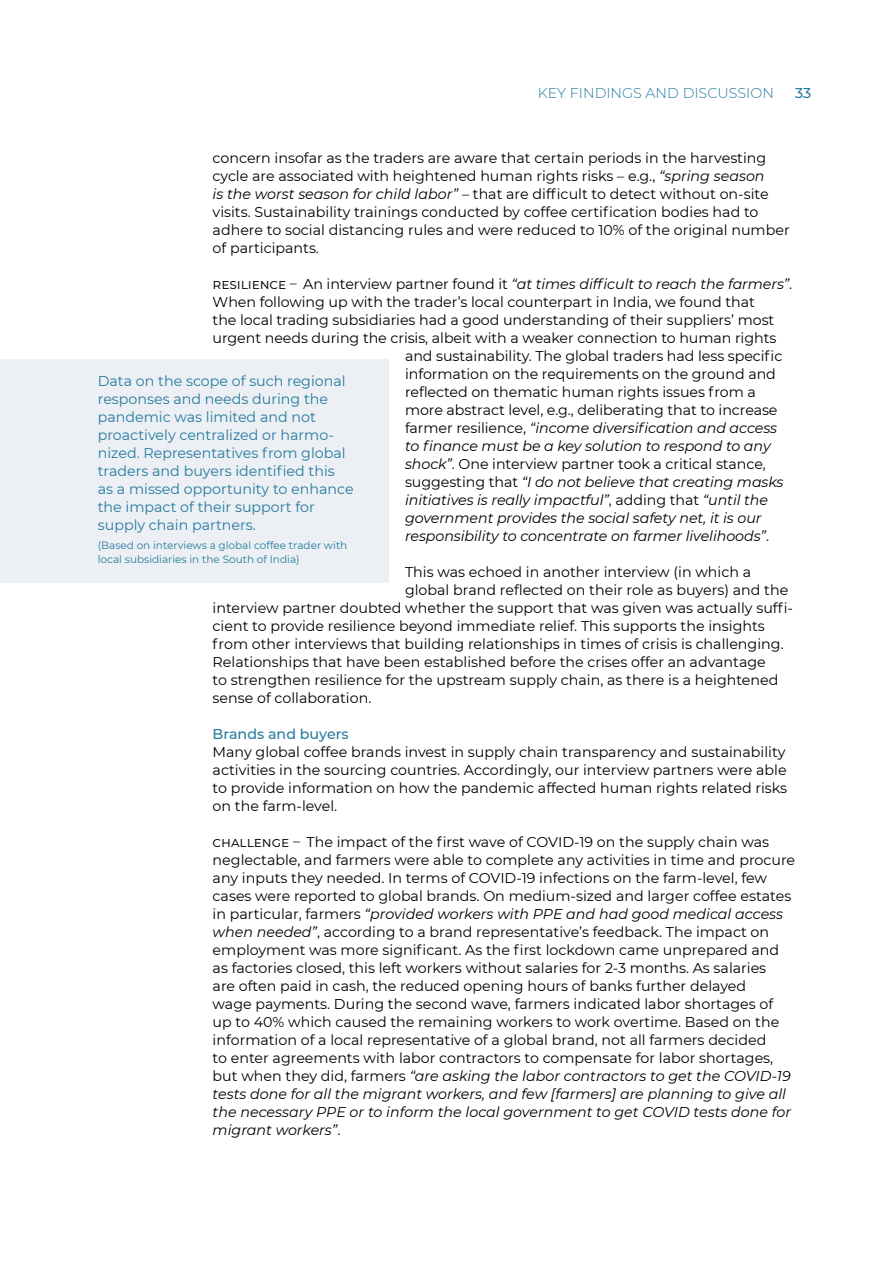
<style>
.page{position:relative;width:893px;height:1263px;background:#fff}
.page>*{position:absolute;margin:0;border:0;box-sizing:border-box;transform-origin:0 0}
.t1{font:14.25px/18px "Montserrat";color:#000}
.t2{font:italic 14.25px "Montserrat";letter-spacing:-.005em;color:#000}
.t3{font:14.25px/18px "Montserrat";color:#257ba0}
.t4{font:300 14.25px "Montserrat";color:#257ba0}
.t5{font:500 14.25px "Montserrat";color:#257ba0}
.t6{font:10.5px/13.5px "Montserrat";color:#257ba0}
.s1{font-style:italic}
.s2{font-style:normal}
</style>
<div class="page">
<div style="left:0;top:359px;width:388px;height:224px;background:#eceff3"></div>
<p class="t4" style="left:538px;top:83px;width:238px">KEY FINDINGS AND DISCUSSION</p>
<p class="t5" style="left:795px;top:83px;width:18px">33</p>
<p class="t1" style="left:213px;top:148px;width:579px">concern insofar as the traders are aware that certain periods in the harvesting cycle are associated with heightened human rights risks – e.g., <span class="s1">“spring season<br>is the worst season for child labor”</span> – that are difficult to detect without on-site visits. Sustainability trainings conducted by coffee certification bodies had to adhere to social distancing rules and were reduced to 10% of the original number of participants.</p>
<p class="t1" style="left:213px;top:274px;width:581px">resilience – An interview partner found it <span class="s1">“at times difficult to reach the farmers”</span>.</p>
<p class="t1" style="left:213px;top:292px;width:544px">When following up with the trader’s local counterpart in India, we found that</p>
<p class="t1" style="left:213px;top:310px;width:563px">the local trading subsidiaries had a good understanding of their suppliers’ most</p>
<p class="t1" style="left:213px;top:328px;width:565px">urgent needs during the crisis, albeit with a weaker connection to human rights</p>
<p class="t1" style="left:405px;top:346px;width:379px">and sustainability. The global traders had less specific</p>
<p class="t1" style="left:405px;top:364px;width:372px">information on the requirements on the ground and</p>
<p class="t1" style="left:405px;top:382px;width:352px">reflected on thematic human rights issues from a</p>
<p class="t1" style="left:405px;top:400px;width:374px">more abstract level, e.g., deliberating that to increase</p>
<p class="t2" style="left:405px;top:418px;width:374px"><span class="s2">farmer resilience,</span> “income diversification and access</p>
<p class="t2" style="left:405px;top:436px;width:367px">to finance must be a key solution to respond to any</p>
<p class="t1" style="left:405px;top:454px;width:362px"><span class="s1">shock”</span>. One interview partner took a critical stance,</p>
<p class="t2" style="left:405px;top:472px;width:380px"><span class="s2">suggesting that</span> “I do not believe that creating masks</p>
<p class="t2" style="left:405px;top:490px;width:365px">initiatives is really impactful”<span class="s2">, adding that</span> “until the</p>
<p class="t2" style="left:405px;top:508px;width:358px">government provides the social safety net, it is our</p>
<p class="t2" style="left:405px;top:526px;width:365px">responsibility to concentrate on farmer livelihoods”<span class="s2">.</span></p>
<p class="t1" style="left:405px;top:562px;width:348px">This was echoed in another interview (in which a</p>
<p class="t1" style="left:405px;top:580px;width:385px">global brand reflected on their role as buyers) and the</p>
<p class="t1" style="left:213px;top:598px;width:582px">interview partner doubted whether the support that was given was actually suffi-</p>
<p class="t1" style="left:213px;top:616px;width:554px">cient to provide resilience beyond immediate relief. This supports the insights</p>
<p class="t1" style="left:213px;top:634px;width:573px">from other interviews that building relationships in times of crisis is challenging.</p>
<p class="t1" style="left:213px;top:652px;width:555px">Relationships that have been established before the crises offer an advantage</p>
<p class="t1" style="left:213px;top:670px;width:567px">to strengthen resilience for the upstream supply chain, as there is a heightened</p>
<p class="t1" style="left:213px;top:688px;width:160px">sense of collaboration.</p>
<p class="t5" style="left:213px;top:724px;width:138px">Brands and buyers</p>
<p class="t1" style="left:213px;top:742px;width:576px;text-align:justify">Many global coffee brands invest in supply chain transparency and sustainability activities in the sourcing countries. Accordingly, our interview partners were able to provide information on how the pandemic affected human rights related risks on the farm-level.</p>
<p class="t1" style="left:213px;top:832px;width:584px">challenge – The impact of the first wave of COVID-19 on the supply chain was neglectable, and farmers were able to complete any activities in time and procure any inputs they needed. In terms of COVID-19 infections on the farm-level, few cases were reported to global brands. On medium-sized and larger coffee estates in particular, farmers <span class="s1">“provided workers with PPE and had good medical access when needed”</span>, according to a brand representative’s feedback. The impact on employment was more significant. As the first lockdown came unprepared and as factories closed, this left workers without salaries for 2-3 months. As salaries<br>are often paid in cash, the reduced opening hours of banks further delayed<br>wage payments. During the second wave, farmers indicated labor shortages of up to 40% which caused the remaining workers to work overtime. Based on the information of a local representative of a global brand, not all farmers decided<br>to enter agreements with labor contractors to compensate for labor shortages, but when they did, farmers <span class="s1">“are asking the labor contractors to get the COVID-19 tests done for all the migrant workers, and few [farmers] are planning to give all the necessary PPE or to inform the local government to get COVID tests done for migrant workers”</span>.</p>
<p class="t3" style="left:98px;top:371px;width:257px">Data on the scope of such regional responses and needs during the pandemic was limited and not proactively centralized or harmo&shy;nized. Representatives from global traders and buyers identified this as a missed opportunity to enhance the impact of their support for supply chain partners.</p>
<p class="t6" style="left:98px;top:538px;width:251px">(Based on interviews a global coffee trader with local subsidiaries in the South of India)</p>
</div>
